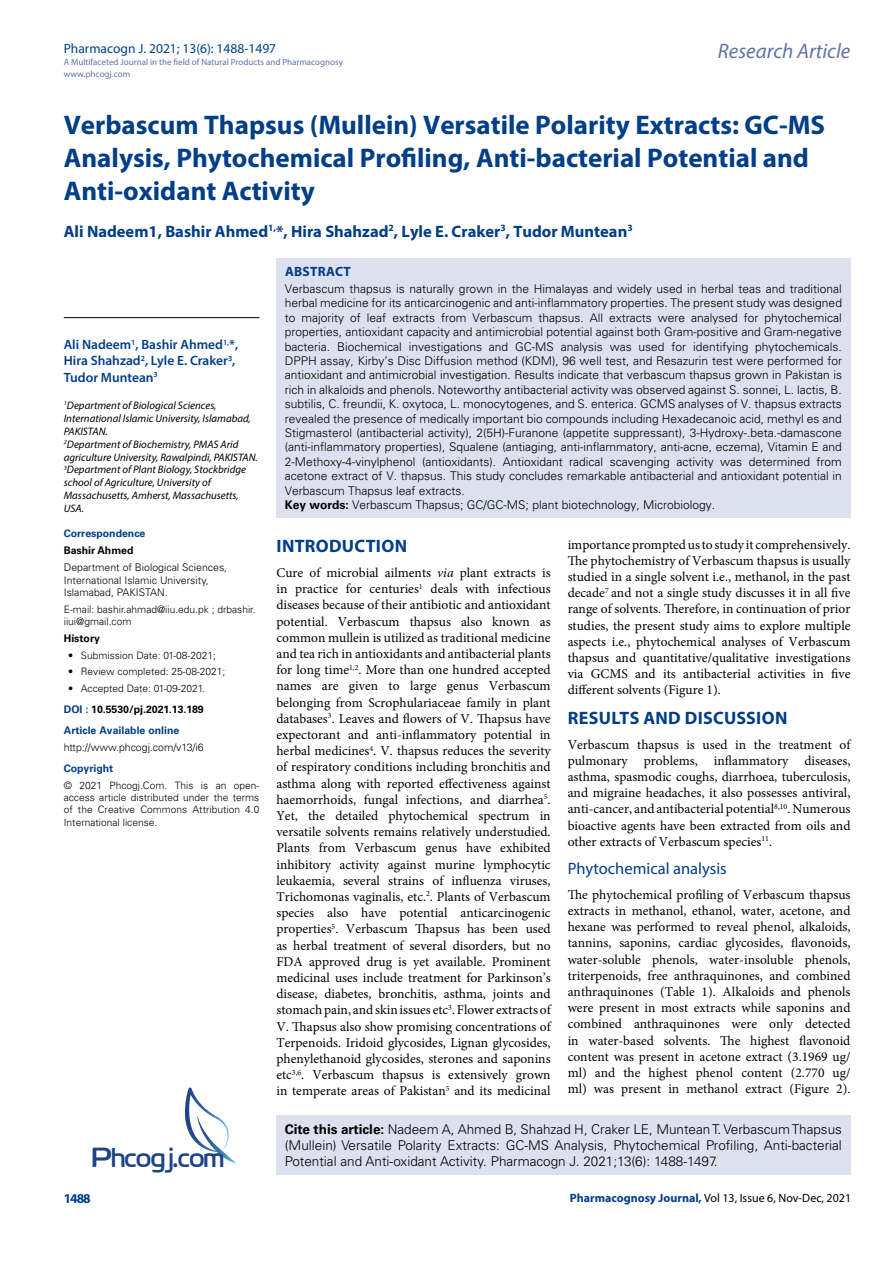
<style>
.page{position:relative;width:893px;height:1263px;background:#fff}
.page>*{position:absolute;margin:0;border:0;box-sizing:border-box;transform-origin:0 0}
.t1{font:27.6px "Cloud World";color:#1e4384}
.t2{font:700 27px/33px "Myriad Pro";color:#003e88}
.t3{font:italic 21px "Myriad Pro";color:#6273aa}
.t4{font:700 18px "Myriad Pro";letter-spacing:.015em;color:#003e88}
.t5{font:700 16.5px "Myriad Pro";color:#003e88}
.t6{font:16.5px "Myriad Pro";color:#003e88}
.t7{font:13.5px/16.2px "Minion Pro";color:#000;text-align:justify}
.t8{font:300 13.5px/16.2px "Univers LT Std";color:#000}
.t9{font:600 13.5px/16.2px "Myriad Pro";color:#003e88}
.t10{font:13.5px "Myriad Pro";color:#003f89}
.t11{font:700 13.5px "Myriad Pro";letter-spacing:.02em;color:#003e88}
.t12{font:300 12px/14.4px "Univers LT Std";color:#000}
.t13{font:12px "Myriad Pro";color:#000}
.t14{font:italic 10.8px/12.9px "Myriad Pro";color:#000}
.t15{font:300 10.5px/12.6px "Univers LT Std";color:#000}
.t16{font:700 10.5px/21.1px "Univers LT Std";color:#003e88}
.t17{font:700 10.5px "Univers LT Std";color:#000}
.t18{font:300 10.2px/12.3px "Univers LT Std";color:#000}
.t19{font:9px/12px "Myriad Pro";color:#6273aa}
.s1{color:#000}
.s2{font-weight:700}
.s3{font-style:italic}
.s4{font-weight:700;color:#003e88}
</style>
<div class="page">
<div style="left:276px;top:1115px;width:574px;height:60px;background:#dde0ef"></div>
<svg style="left:185px;top:1087px;width:51px;height:76px"></svg>
<div style="left:276px;top:258px;width:574px;height:259px;background:#dde0ef"></div>
<hr style="left:64px;top:317px;width:195px;height:1px;background:#000">
<p class="t10" style="left:64px;top:40px;width:214px">Pharmacogn J. 2021; 13(6): 1488-1497</p>
<p class="t19" style="left:64px;top:55px;width:281px">A Multifaceted Journal in the field of Natural Products and Pharmacognosy www.phcogj.com</p>
<h3 class="t3" style="left:718px;top:38px;width:134px">Research Article</h3>
<h2 class="t2" style="left:64px;top:108px;width:763px">Verbascum Thapsus (Mullein) Versatile Polarity Extracts: GC-MS<br>Analysis, Phytochemical Profiling, Anti-bacterial Potential and<br>Anti-oxidant Activity</h2>
<p class="t5" style="left:64px;top:220px;width:570px">Ali Nadeem1, Bashir Ahmed<sup>1,</sup>*, Hira Shahzad<sup>2</sup>, Lyle E. Craker<sup>3</sup>, Tudor Muntean<sup>3</sup></p>
<p class="t9" style="left:64px;top:336px;width:176px">Ali Nadeem<sup>1</sup>, Bashir Ahmed<sup>1,</sup>*,<br>Hira Shahzad<sup>2</sup>, Lyle E. Craker<sup>3</sup>,<br>Tudor Muntean<sup>3</sup></p>
<p class="t14" style="left:64px;top:399px;width:196px"><sup>1</sup>Department of Biological Sciences, International Islamic University, Islamabad, PAKISTAN.<br><sup>2</sup>Department of Biochemistry, PMAS Arid agriculture University, Rawalpindi, PAKISTAN.<br><sup>3</sup>Department of Plant Biology, Stockbridge school of Agriculture, University of Massachusetts, Amherst, Massachusetts, USA.</p>
<p class="t16" style="left:64px;top:523px;width:83px">Correspondence</p>
<p class="t17" style="left:64px;top:544px;width:71px">Bashir Ahmed</p>
<p class="t15" style="left:64px;top:561px;width:165px">Department of Biological Sciences,<br>International Islamic University,<br>Islamabad, PAKISTAN.</p>
<p class="t18" style="left:64px;top:603px;width:193px">E-mail: bashir.ahmad@iiu.edu.pk ; drbashir. iiui@gmail.com</p>
<p class="t17" style="left:64px;top:632px;width:38px">History</p>
<p class="t18" style="left:68px;top:649px;width:149px">• Submission Date: 01-08-2021;</p>
<p class="t18" style="left:68px;top:665px;width:159px">• Review completed: 25-08-2021;</p>
<p class="t18" style="left:68px;top:682px;width:138px">• Accepted Date: 01-09-2021.</p>
<p class="t16" style="left:64px;top:699px;width:141px">DOI : <span class="s1">10.5530/pj.2021.13.189<br></span>Article Available online</p>
<p class="t15" style="left:64px;top:741px;width:141px">http://www.phcogj.com/v13/i6</p>
<p class="t16" style="left:64px;top:758px;width:51px">Copyright</p>
<p class="t18" style="left:64px;top:779px;width:197px;text-align:justify">© 2021 Phcogj.Com. This is an open&shy;access article distributed under the terms of the Creative Commons Attribution 4.0<br>International license.</p>
<p class="t11" style="left:285px;top:263px;width:67px">ABSTRACT</p>
<p class="t12" style="left:285px;top:281px;width:559px">Verbascum thapsus is naturally grown in the Himalayas and widely used in herbal teas and traditional herbal medicine for its anticarcinogenic and anti-inflammatory properties. The present study was designed to majority of leaf extracts from Verbascum thapsus. All extracts were analysed for phytochemical properties, antioxidant capacity and antimicrobial potential against both Gram-positive and Gram-negative bacteria. Biochemical investigations and GC-MS analysis was used for identifying phytochemicals.<br>DPPH assay, Kirby’s Disc Diffusion method (KDM), 96 well test, and Resazurin test were performed for antioxidant and antimicrobial investigation. Results indicate that verbascum thapsus grown in Pakistan is rich in alkaloids and phenols. Noteworthy antibacterial activity was observed against S. sonnei, L. lactis, B. subtilis, C. freundii, K. oxytoca, L. monocytogenes, and S. enterica. GCMS analyses of V. thapsus extracts revealed the presence of medically important bio compounds including Hexadecanoic acid, methyl es and Stigmasterol (antibacterial activity), 2(5H)-Furanone (appetite suppressant), 3-Hydroxy-.beta.-damascone (anti-inflammatory properties), Squalene (antiaging, anti-inflammatory, anti-acne, eczema), Vitamin E and 2-Methoxy-4-vinylphenol (antioxidants). Antioxidant radical scavenging activity was determined from acetone extract of V. thapsus. This study concludes remarkable antibacterial and antioxidant potential in Verbascum Thapsus leaf extracts.<br><span class="s2">Key words:</span> Verbascum Thapsus; GC/GC-MS; plant biotechnology, Microbiology.</p>
<h3 class="t4" style="left:277px;top:534px;width:132px">INTRODUCTION</h3>
<p class="t7" style="left:276px;top:565px;width:276px">Cure of microbial ailments <span class="s3">via</span> plant extracts is in practice for centuries<sup>1</sup> deals with infectious diseases because of their antibiotic and antioxidant potential. Verbascum thapsus also known as common mullein is utilized as traditional medicine and tea rich in antioxidants and antibacterial plants for long time<sup>1,2</sup>. More than one hundred accepted names are given to large genus Verbascum belonging from Scrophulariaceae family in plant databases<sup>3</sup>. Leaves and flowers of V. Thapsus have expectorant and anti-inflammatory potential in herbal medicines<sup>4</sup>. V. thapsus reduces the severity of respiratory conditions including bronchitis and asthma along with reported effectiveness against haemorrhoids, fungal infections, and diarrhea<sup>5</sup>.<br>Yet, the detailed phytochemical spectrum in versatile solvents remains relatively understudied.<br>Plants from Verbascum genus have exhibited inhibitory activity against murine lymphocytic leukaemia, several strains of influenza viruses, Trichomonas vaginalis, etc.<sup>2</sup>. Plants of Verbascum species also have potential anticarcinogenic properties<sup>5</sup>. Verbascum Thapsus has been used as herbal treatment of several disorders, but no FDA approved drug is yet available. Prominent medicinal uses include treatment for Parkinson’s disease, diabetes, bronchitis, asthma, joints and stomach pain, and skin issues etc<sup>3</sup>. Flower extracts of V. Thapsus also show promising concentrations of Terpenoids. Iridoid glycosides, Lignan glycosides, phenylethanoid glycosides, sterones and saponins etc<sup>3,6</sup>. Verbascum thapsus is extensively grown in temperate areas of Pakistan<sup>5</sup> and its medicinal</p>
<p class="t7" style="left:568px;top:536px;width:284px">importance prompted us to study it comprehensively.<br>The phytochemistry of Verbascum thapsus is usually studied in a single solvent i.e., methanol, in the past decade<sup>7</sup> and not a single study discusses it in all five range of solvents. Therefore, in continuation of prior studies, the present study aims to explore multiple aspects i.e., phytochemical analyses of Verbascum thapsus and quantitative/qualitative investigations via GCMS and its antibacterial activities in five different solvents (Figure 1).</p>
<h3 class="t4" style="left:568px;top:706px;width:221px">RESULTS AND DISCUSSION</h3>
<p class="t7" style="left:568px;top:736px;width:284px">Verbascum thapsus is used in the treatment of pulmonary problems, inflammatory diseases, asthma, spasmodic coughs, diarrhoea, tuberculosis, and migraine headaches, it also possesses antiviral, anti-cancer, and antibacterial potential<sup>8,10</sup>. Numerous bioactive agents have been extracted from oils and other extracts of Verbascum species<sup>11</sup>.</p>
<p class="t6" style="left:568px;top:858px;width:161px">Phytochemical analysis</p>
<p class="t7" style="left:568px;top:886px;width:284px">The phytochemical profiling of Verbascum thapsus extracts in methanol, ethanol, water, acetone, and hexane was performed to reveal phenol, alkaloids, tannins, saponins, cardiac glycosides, flavonoids, water-soluble phenols, water-insoluble phenols, triterpenoids, free anthraquinones, and combined anthraquinones (Table 1). Alkaloids and phenols were present in most extracts while saponins and combined anthraquinones were only detected in water-based solvents. The highest flavonoid content was present in acetone extract (3.1969 ug/ ml) and the highest phenol content (2.770 ug/ ml) was present in methanol extract (Figure 2).</p>
<p class="t8" style="left:285px;top:1121px;width:559px"><span class="s2">Cite this article:</span> Nadeem A, Ahmed B, Shahzad H, Craker LE, Muntean T. Verbascum Thapsus (Mullein) Versatile Polarity Extracts: GC-MS Analysis, Phytochemical Profiling, Anti-bacterial</p>
<h1 class="t1" style="left:92px;top:1136px;width:134px">Phcogj.com</h1>
<p class="t8" style="left:285px;top:1153px;width:434px">Potential and Anti-oxidant Activity. Pharmacogn J. 2021;13(6): 1488-1497.</p>
<p class="t13" style="left:570px;top:1190px;width:283px"><span class="s4">Pharmacognosy Journal,</span> Vol 13, Issue 6, Nov-Dec, 2021</p>
<p class="t11" style="left:64px;top:1190px;width:29px">1488</p>
</div>
